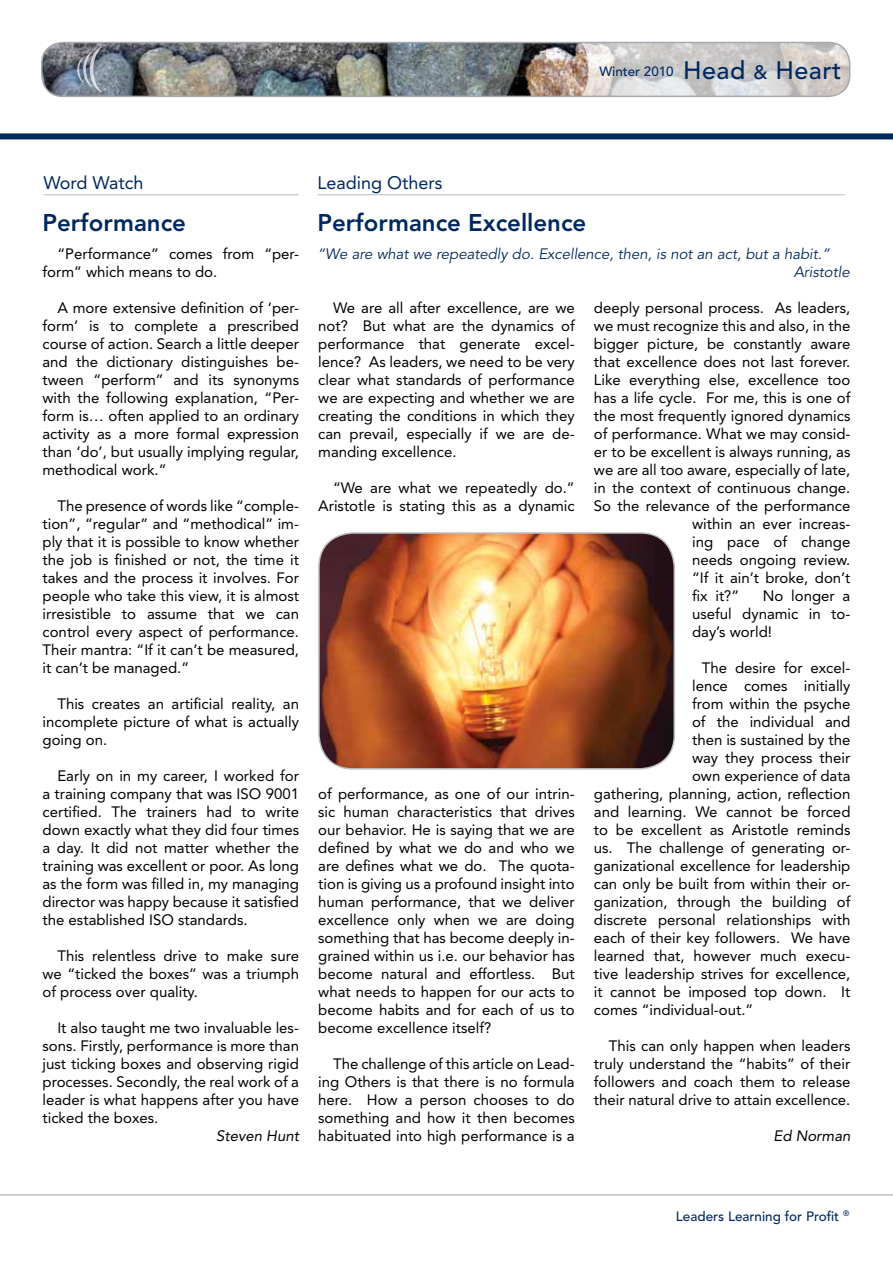
<style>
.page{position:relative;width:893px;height:1263px;background:#fff}
.page>*{position:absolute;margin:0;border:0;box-sizing:border-box;transform-origin:0 0}
.t1{font:500 25.05px "Avenir";letter-spacing:.02em;color:#00285e}
.t2{font:800 24px "Avenir";color:#00285e}
.t3{font:18px "Avenir";color:#00285e}
.t4{font:15px/18px "Avenir";color:#000;text-align:justify}
.t5{font:italic 15px/18px "Avenir";color:#00285e}
.t6{font:italic 15px "Avenir";color:#000}
.t7{font:500 13.5px "Avenir";color:#00285e}
.t8{font:500 13.35px "Avenir";color:#00285e}
.s1{font-size:19.5px}
</style>
<div class="page">
<div style="left:0;top:133px;width:893px;height:6px;background:#00285e"></div>
<img style="left:42px;top:43px;width:540px;height:53px">
<svg style="left:582px;top:43px;width:268px;height:53px;background:#d2cfce"></svg>
<svg style="left:77px;top:47px;width:24px;height:45px"></svg>
<div style="left:41px;top:42px;width:809px;height:55px;border:2px solid #a7a9ac;border-radius:21px"></div>
<hr style="left:317px;top:194px;width:528px;height:1px;background:#bcbec0">
<hr style="left:43px;top:194px;width:256px;height:1px;background:#bcbec0">
<hr style="left:0;top:1194px;width:893px;height:1px;background:#bcbec0">
<img style="left:319px;top:533px;width:355px;height:234px">
<div style="left:318px;top:532px;width:357px;height:238px;border:2px solid #bcbec0;border-radius:34px"></div>
<p class="t3" style="left:43px;top:172px;width:102px">Word Watch</p>
<p class="t3" style="left:317px;top:172px;width:127px">Leading Others</p>
<p class="t8" style="left:599px;top:64px;width:76px">Winter 2010</p>
<h1 class="t1" style="left:683px;top:56px;width:160px">Head <span class="s1">&amp;</span> Heart</h1>
<h2 class="t2" style="left:43px;top:208px;width:145px">Performance</h2>
<p class="t4" style="left:43px;top:245px;width:258px;text-indent:15px">“Performance” comes from “per&shy;form” which means to do.</p>
<p class="t4" style="left:43px;top:299px;width:258px;text-indent:15px">A more extensive definition of ‘per&shy;form’ is to complete a prescribed course of action. Search a little deeper and the dictionary distinguishes be&shy;tween “perform” and its synonyms with the following explanation, “Per&shy;form is… often applied to an ordinary activity as a more formal expression than ‘do’, but usually implying regular, methodical work.”</p>
<p class="t4" style="left:43px;top:497px;width:258px;text-indent:15px">The presence of words like “comple&shy;tion”, “regular” and “methodical” im&shy;ply that it is possible to know whether the job is finished or not, the time it takes and the process it involves. For people who take this view, it is almost irresistible to assume that we can control every aspect of performance.<br>Their mantra: “If it can’t be measured, it can’t be managed.”</p>
<p class="t4" style="left:43px;top:695px;width:258px;text-indent:15px">This creates an artificial reality, an incomplete picture of what is actually going on.</p>
<p class="t4" style="left:43px;top:767px;width:258px;text-indent:15px">Early on in my career, I worked for a training company that was ISO 9001 certified. The trainers had to write down exactly what they did four times a day. It did not matter whether the training was excellent or poor. As long as the form was filled in, my managing director was happy because it satisfied the established ISO standards.</p>
<p class="t4" style="left:43px;top:947px;width:258px;text-indent:15px">This relentless drive to make sure we “ticked the boxes” was a triumph of process over quality.</p>
<p class="t4" style="left:43px;top:1019px;width:258px;text-indent:15px">It also taught me two invaluable les&shy;sons. Firstly, performance is more than just ticking boxes and observing rigid processes. Secondly, the real work of a leader is what happens after you have ticked the boxes.</p>
<p class="t6" style="left:216px;top:1127px;width:84px">Steven Hunt</p>
<h2 class="t2" style="left:317px;top:208px;width:270px">Performance Excellence</h2>
<p class="t5" style="left:794px;top:246px;width:58px;text-indent:-476px">“We are what we repeatedly do. Excellence, then, is not an act, but a habit.”<br>Aristotle</p>
<p class="t4" style="left:318px;top:299px;width:258px;text-indent:15px">We are all after excellence, are we not? But what are the dynamics of performance that generate excel&shy;lence? As leaders, we need to be very clear what standards of performance we are expecting and whether we are creating the conditions in which they can prevail, especially if we are de&shy;manding excellence.</p>
<p class="t4" style="left:318px;top:479px;width:258px;text-align:right">“We are what we repeatedly do.”<br>Aristotle is stating this as a dynamic</p>
<p class="t4" style="left:318px;top:785px;width:258px">of performance, as one of our intrin&shy;sic human characteristics that drives our behavior. He is saying that we are defined by what we do and who we are defines what we do. The quota&shy;tion is giving us a profound insight into human performance, that we deliver excellence only when we are doing something that has become deeply in&shy;grained within us i.e. our behavior has become natural and effortless. But what needs to happen for our acts to become habits and for each of us to become excellence itself?</p>
<p class="t4" style="left:318px;top:1055px;width:258px;text-indent:15px">The challenge of this article on Lead&shy;ing Others is that there is no formula here. How a person chooses to do something and how it then becomes habituated into high performance is a</p>
<p class="t4" style="left:594px;top:299px;width:258px">deeply personal process. As leaders,</p>
<p class="t4" style="left:594px;top:317px;width:258px">we must recognize this and also, in the</p>
<p class="t4" style="left:594px;top:335px;width:258px">bigger picture, be constantly aware</p>
<p class="t4" style="left:594px;top:353px;width:258px">that excellence does not last forever.</p>
<p class="t4" style="left:594px;top:371px;width:258px">Like everything else, excellence too</p>
<p class="t4" style="left:594px;top:389px;width:258px">has a life cycle. For me, this is one of</p>
<p class="t4" style="left:594px;top:407px;width:258px">the most frequently ignored dynamics</p>
<p class="t4" style="left:594px;top:425px;width:258px">of performance. What we may consid-</p>
<p class="t4" style="left:594px;top:443px;width:258px">er to be excellent is always running, as</p>
<p class="t4" style="left:594px;top:461px;width:258px">we are all too aware, especially of late,</p>
<p class="t4" style="left:594px;top:479px;width:258px">in the context of continuous change.</p>
<p class="t4" style="left:594px;top:497px;width:258px">So the relevance of the performance</p>
<p class="t4" style="left:692px;top:515px;width:160px">within an ever increas-</p>
<p class="t4" style="left:692px;top:533px;width:160px">ing pace of change</p>
<p class="t4" style="left:692px;top:551px;width:160px">needs ongoing review.</p>
<p class="t4" style="left:692px;top:569px;width:160px">“If it ain’t broke, don’t</p>
<p class="t4" style="left:692px;top:587px;width:49px">fix it?”</p>
<p class="t4" style="left:692px;top:587px;width:160px;text-indent:71px">No longer a useful dynamic in to&shy;day’s world!</p>
<p class="t4" style="left:702px;top:659px;width:150px">The desire for excel-</p>
<p class="t4" style="left:692px;top:677px;width:160px">lence comes initially</p>
<p class="t4" style="left:692px;top:695px;width:160px">from within the psyche</p>
<p class="t4" style="left:692px;top:713px;width:160px">of the individual and</p>
<p class="t4" style="left:692px;top:731px;width:160px">then is sustained by the</p>
<p class="t4" style="left:692px;top:749px;width:160px">way they process their</p>
<p class="t4" style="left:692px;top:767px;width:160px">own experience of data</p>
<p class="t4" style="left:594px;top:785px;width:258px">gathering, planning, action, reflection</p>
<p class="t4" style="left:594px;top:803px;width:258px">and learning. We cannot be forced</p>
<p class="t4" style="left:594px;top:821px;width:258px">to be excellent as Aristotle reminds</p>
<p class="t4" style="left:594px;top:839px;width:258px">us. The challenge of generating or-</p>
<p class="t4" style="left:594px;top:857px;width:258px">ganizational excellence for leadership</p>
<p class="t4" style="left:594px;top:875px;width:258px">can only be built from within their or-</p>
<p class="t4" style="left:594px;top:893px;width:258px">ganization, through the building of</p>
<p class="t4" style="left:594px;top:911px;width:258px">discrete personal relationships with</p>
<p class="t4" style="left:594px;top:929px;width:258px">each of their key followers. We have</p>
<p class="t4" style="left:594px;top:947px;width:258px">learned that, however much execu-</p>
<p class="t4" style="left:594px;top:965px;width:258px">tive leadership strives for excellence,</p>
<p class="t4" style="left:594px;top:983px;width:258px">it cannot be imposed top down. It</p>
<p class="t4" style="left:594px;top:1001px;width:161px">comes “individual-out.”</p>
<p class="t4" style="left:594px;top:1037px;width:258px;text-indent:15px">This can only happen when leaders truly understand the “habits” of their followers and coach them to release their natural drive to attain excellence.</p>
<p class="t6" style="left:773px;top:1127px;width:78px">Ed Norman</p>
<p class="t7" style="left:676px;top:1208px;width:175px">Leaders Learning for Profit <sup>®</sup></p>
</div>
